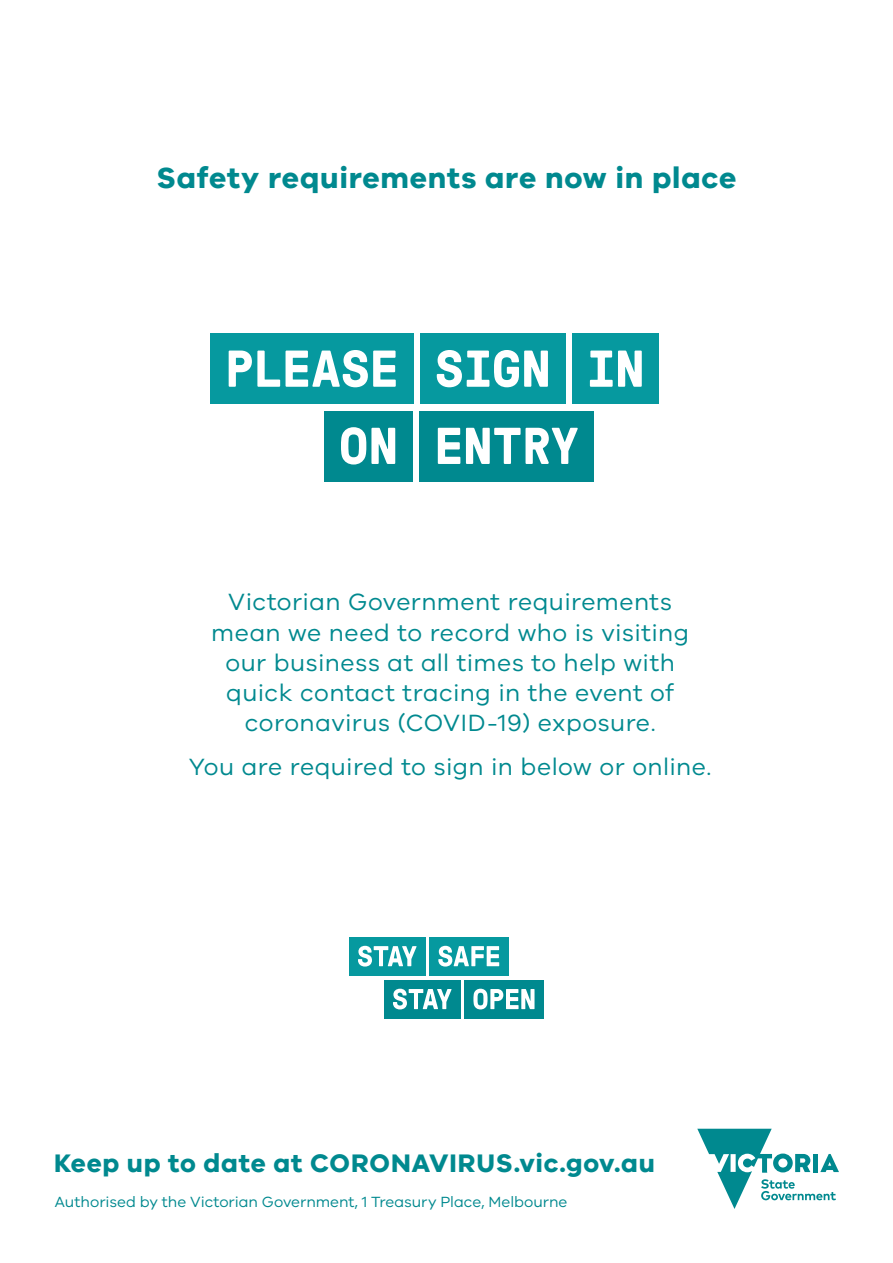
<style>
.page{position:relative;width:893px;height:1263px;background:#fff}
.page>*{position:absolute;margin:0;border:0;box-sizing:border-box;transform-origin:0 0}
.t1{font:700 51.75px "GT Pressura Pro Mono";letter-spacing:.01em;color:#fff}
.t2{font:700 30px "VIC";letter-spacing:.025em;color:#00898f}
.t3{font:700 26.1px "VIC";letter-spacing:.025em;color:#00898f}
.t4{font:24.3px/30.3px "VIC";letter-spacing:.015em;color:#00898f;text-align:center}
.t5{font:15.15px "VIC";color:#00898f}
</style>
<div class="page">
<div style="left:324px;top:411px;width:89px;height:70px;background:#00898f"></div>
<div style="left:420px;top:411px;width:174px;height:70px;background:#00898f"></div>
<div style="left:420px;top:334px;width:145px;height:70px;background:#06999f"></div>
<div style="left:210px;top:334px;width:203px;height:70px;background:#06999f"></div>
<div style="left:572px;top:334px;width:87px;height:70px;background:#06999f"></div>
<svg style="left:697px;top:1129px;width:142px;height:80px"></svg>
<div style="left:429px;top:937px;width:80px;height:39px;background:#06999f"></div>
<div style="left:464px;top:980px;width:80px;height:39px;background:#00898f"></div>
<div style="left:349px;top:937px;width:76px;height:39px;background:#06999f"></div>
<svg style="left:358px;top:946px;width:58px;height:20px"></svg>
<div style="left:384px;top:980px;width:76px;height:39px;background:#00898f"></div>
<svg style="left:438px;top:946px;width:61px;height:20px"></svg>
<svg style="left:473px;top:989px;width:61px;height:20px"></svg>
<svg style="left:393px;top:989px;width:58px;height:20px"></svg>
<p class="t2" style="left:157px;top:159px;width:581px">Safety requirements are now in place</p>
<h1 class="t1" style="left:225px;top:341px;width:421px">PLEASE SIGN IN</h1>
<h1 class="t1" style="left:339px;top:418px;width:241px">ON ENTRY</h1>
<p class="t4" style="left:211px;top:586px;width:479px">Victorian Government requirements mean we need to record who is visiting our business at all times to help with quick contact tracing in the event of coronavirus (COVID-19) exposure.</p>
<p class="t4" style="left:189px;top:750px;width:524px">You are required to sign in below or online.</p>
<p class="t3" style="left:54px;top:1147px;width:602px">Keep up to date at CORONAVIRUS.vic.gov.au</p>
<p class="t5" style="left:55px;top:1192px;width:514px">Authorised by the Victorian Government, 1 Treasury Place, Melbourne</p>
</div>
